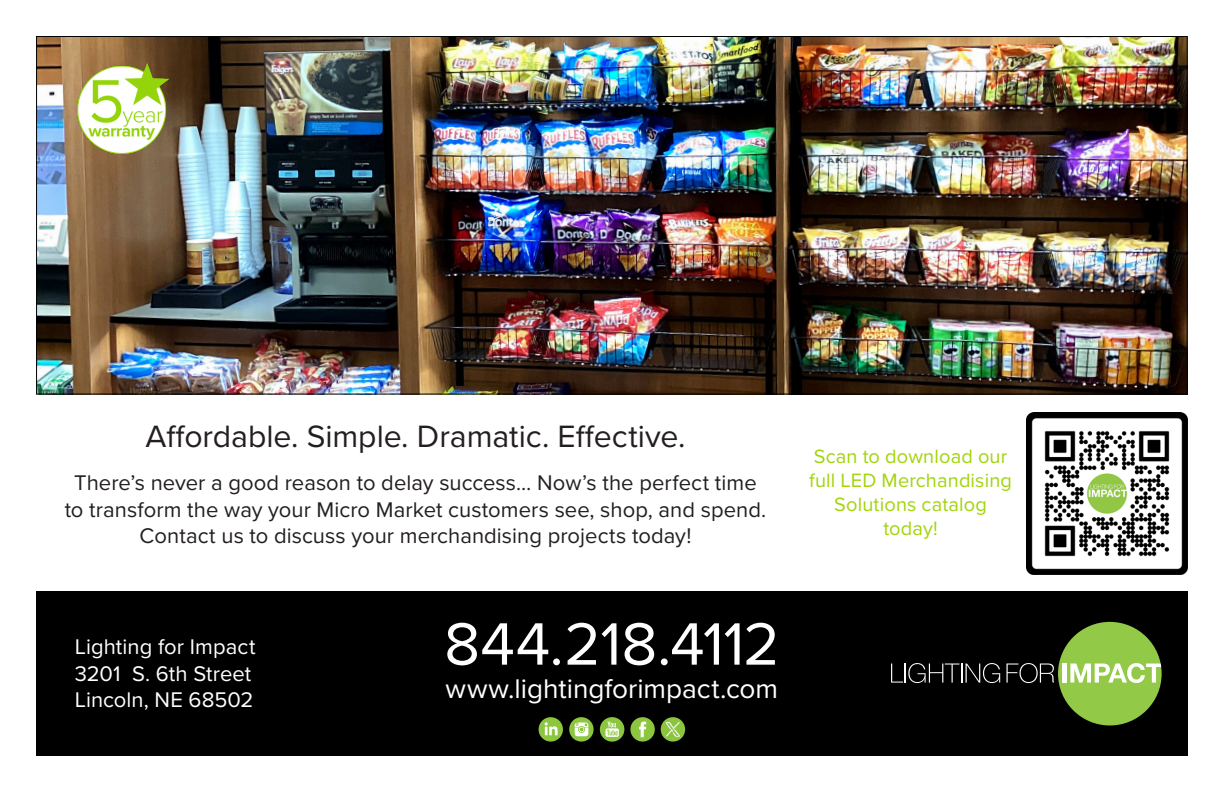
<style>
.page{position:relative;width:1224px;height:792px;background:#fff}
.page>*{position:absolute;margin:0;border:0;box-sizing:border-box;transform-origin:0 0}
.Body_text__paragraph{font:62px "Proxima Nova";letter-spacing:-.005em;color:#fff}
.Body_text__paragraph-2{font:32px "Proxima Nova";color:#231f20}
.Body_text__paragraph-3{font:28px "Proxima Nova";color:#fff}
.Body_text__paragraph-4{font:22px/26.4px "Proxima Nova";letter-spacing:.005em;color:#231f20;text-align:center}
.Body_text__paragraph-5{font:22px/26.4px "Proxima Nova";color:#fff}
.Body_text__paragraph-6{font:20px/24px "Proxima Nova";letter-spacing:.01em;color:#a2d40a;text-align:center}
</style>
<div class="page">
<div style="left:36px;top:592px;width:1152px;height:164px;background:#000"></div>
<div style="left:1058px;top:622px;width:104px;height:103px;background:#92c947;border-radius:50%"></div>
<svg style="left:891px;top:663px;width:109px;height:20px"></svg>
<svg style="left:1006px;top:663px;width:48px;height:20px"></svg>
<div style="left:1062px;top:664px;width:5px;height:19px;background:#fff"></div>
<svg style="left:1070px;top:663px;width:91px;height:20px"></svg>
<svg style="left:569px;top:717px;width:25px;height:25px"></svg>
<svg style="left:539px;top:717px;width:24px;height:25px"></svg>
<svg style="left:630px;top:717px;width:25px;height:25px"></svg>
<svg style="left:600px;top:717px;width:24px;height:25px"></svg>
<svg style="left:661px;top:717px;width:24px;height:25px"></svg>
<img style="left:38px;top:38px;width:1148px;height:355px">
<img style="left:1026px;top:413px;width:162px;height:161px">
<img style="left:77px;top:62px;width:92px;height:92px">
<p class="Body_text__paragraph-2" style="left:146px;top:413px;width:541px">Affordable. Simple. Dramatic. Effective.</p>
<p class="Body_text__paragraph-4" style="left:65px;top:469px;width:703px">There’s never a good reason to delay success… Now’s the perfect time to transform the way your Micro Market customers see, shop, and spend.<br>Contact us to discuss your merchandising projects today!</p>
<p class="Body_text__paragraph-5" style="left:75px;top:633px;width:182px">Lighting for Impact</p>
<p class="Body_text__paragraph-5" style="left:75px;top:659px;width:180px">3201 S. 6th Street<br>Lincoln, NE 68502</p>
<p class="Body_text__paragraph" style="left:444px;top:598px;width:337px">844.218.4112</p>
<p class="Body_text__paragraph-3" style="left:446px;top:668px;width:334px">www.lightingforimpact.com</p>
<p class="Body_text__paragraph-6" style="left:809px;top:443px;width:204px">Scan to download our full LED Merchandising<br>Solutions catalog today!</p>
</div>
